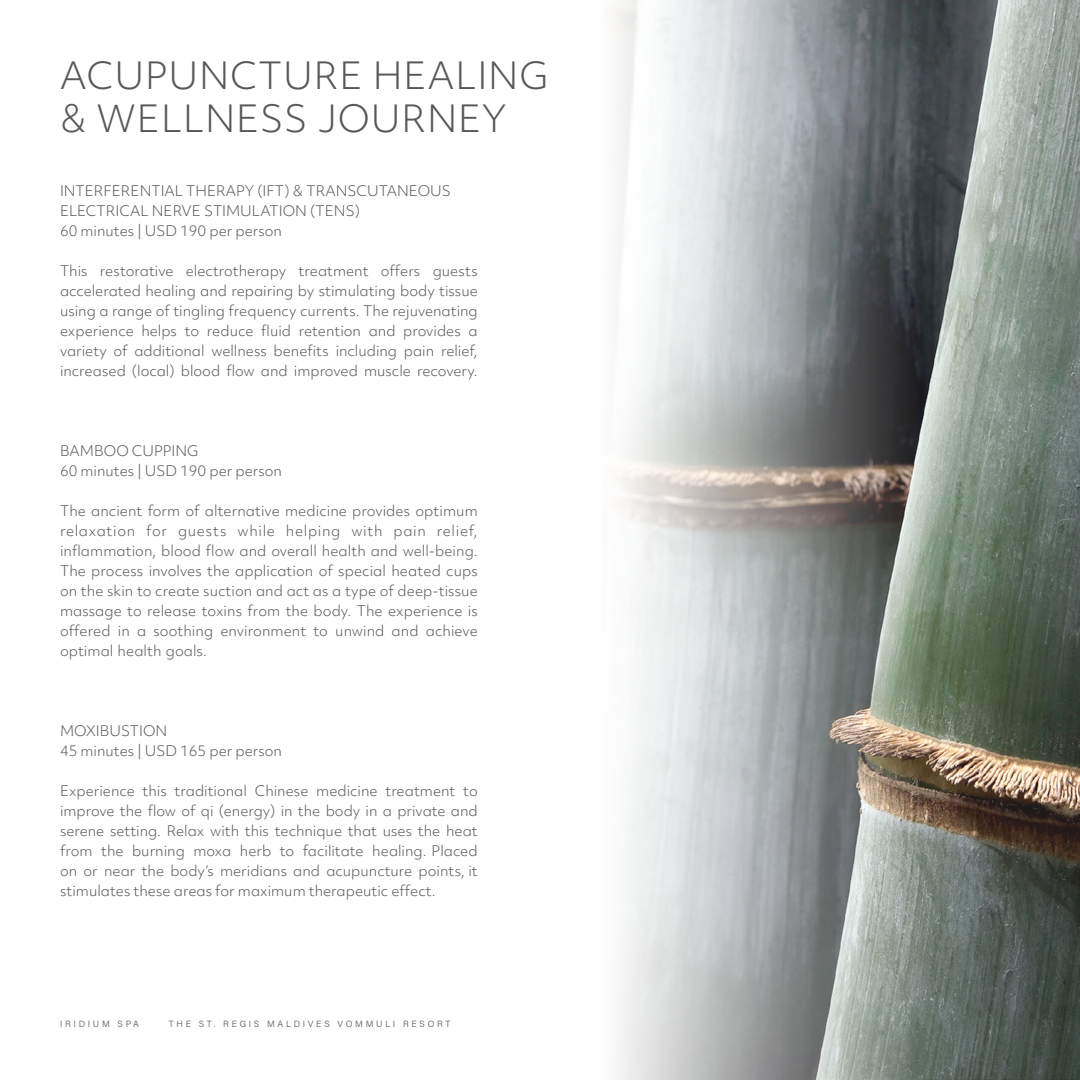
<style>
.page{position:relative;width:1080px;height:1080px;background:#fff}
.page>*{position:absolute;margin:0;border:0;box-sizing:border-box;transform-origin:0 0}
.t1{font:300 36px/43.2px "Objektiv Mk 2";letter-spacing:.025em;color:#58585a}
.t2{font:300 14px/20px "Objektiv Mk 2";color:#58585a}
.t3{font:9px "Acumin Variable Concept";letter-spacing:.305em;color:#58585a}
.t4{font:9px "Acumin Variable Concept";color:#78787a}
</style>
<div class="page">
<img style="left:972px;top:0;width:108px;height:1080px">
<svg style="left:614px;top:0;width:358px;height:1080px;background:#a4a7a6"></svg>
<h1 class="t1" style="left:60px;top:54px;width:490px">ACUPUNCTURE HEALING &amp; WELLNESS JOURNEY</h1>
<p class="t2" style="left:60px;top:180px;width:392px">INTERFERENTIAL THERAPY (IFT) &amp; TRANSCUTANEOUS<br>ELECTRICAL NERVE STIMULATION (TENS)<br>60 minutes | USD 190 per person</p>
<p class="t2" style="left:60px;top:260px;width:419px;text-align:justify">This restorative electrotherapy treatment offers guests accelerated healing and repairing by stimulating body tissue using a range of tingling frequency currents. The rejuvenating experience helps to reduce fluid retention and provides a variety of additional wellness benefits including pain relief, increased (local) blood flow and improved muscle recovery.</p>
<p class="t2" style="left:60px;top:440px;width:223px">BAMBOO CUPPING<br>60 minutes | USD 190 per person</p>
<p class="t2" style="left:60px;top:500px;width:419px;text-align:justify">The ancient form of alternative medicine provides optimum relaxation for guests while helping with pain relief, inflammation, blood flow and overall health and well-being.<br>The process involves the application of special heated cups on the skin to create suction and act as a type of deep-tissue massage to release toxins from the body. The experience is offered in a soothing environment to unwind and achieve optimal health goals.</p>
<p class="t2" style="left:60px;top:720px;width:223px">MOXIBUSTION<br>45 minutes | USD 165 per person</p>
<p class="t2" style="left:60px;top:781px;width:419px;text-align:justify">Experience this traditional Chinese medicine treatment to improve the flow of qi (energy) in the body in a private and serene setting. Relax with this technique that uses the heat from the burning moxa herb to facilitate healing. Placed on or near the body’s meridians and acupuncture points, it stimulates these areas for maximum therapeutic effect.</p>
<p class="t3" style="left:60px;top:1017px;width:81px">IRIDIUM SPA</p>
<p class="t3" style="left:169px;top:1017px;width:283px">THE ST. REGIS MALDIVES VOMMULI RESORT</p>
<p class="t4" style="left:1043px;top:1017px;width:13px">3 1</p>
</div>
